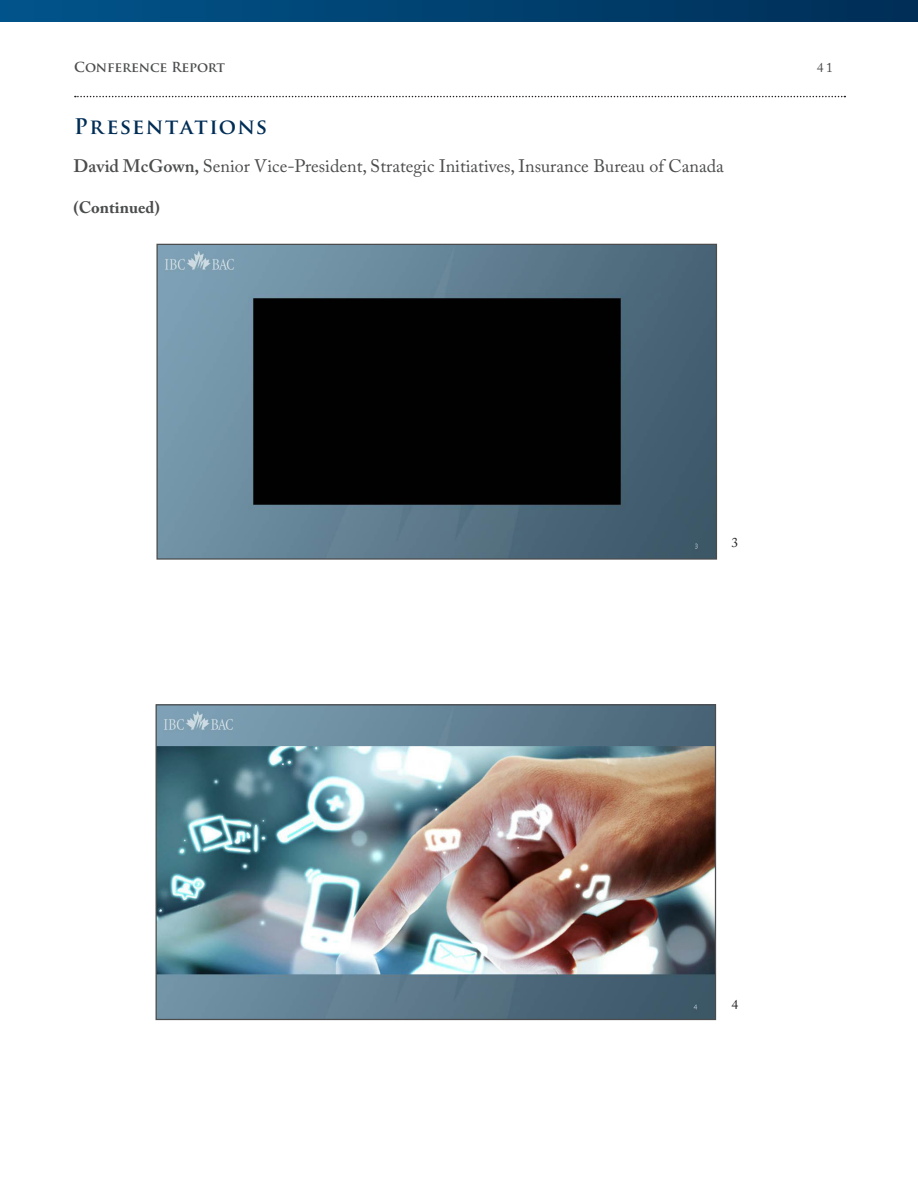
<style>
.page{position:relative;width:918px;height:1188px;background:#fff}
.page>*{position:absolute;margin:0;border:0;box-sizing:border-box;transform-origin:0 0}
.Level_One_Head{font:700 21px "Trajan Pro";letter-spacing:.065em;color:#002d56}
.body_bold{font:18px "Adobe Caslon Pro";color:#4b4c4d}
.header1{font:700 16.5px "Adobe Caslon Pro";color:#4b4c4d}
.t1{font:700 13.5px "Trajan Pro";letter-spacing:-.015em;color:#4b4c4d}
.t2{font:13.5px "Adobe Caslon Pro";color:#4b4c4d}
.table_body{font:13.5px "Adobe Caslon Pro";color:#231f20}
.s1{font-weight:600}
</style>
<div class="page">
<svg style="left:0;top:1px;width:1px;height:21px"></svg>
<div style="left:1px;top:1px;width:917px;height:21px;background:linear-gradient(to right,#01548b,#002e56)"></div>
<svg style="left:75px;top:96px;width:770px;height:1px"></svg>
<img style="left:158px;top:246px;width:557px;height:312px">
<img style="left:158px;top:706px;width:556px;height:312px">
<p class="t1" style="left:74px;top:59px;width:152px">Conference Report</p>
<p class="t2" style="left:817px;top:59px;width:18px">41</p>
<p class="Level_One_Head" style="left:74px;top:113px;width:195px">Presentations</p>
<p class="body_bold" style="left:74px;top:155px;width:652px"><span class="s1">David McGown,</span> Senior Vice-President, Strategic Initiatives, Insurance Bureau of Canada</p>
<p class="header1" style="left:74px;top:198px;width:88px">(Continued)</p>
<p class="table_body" style="left:731px;top:534px;width:8px">3</p>
<p class="table_body" style="left:731px;top:996px;width:8px">4</p>
</div>
